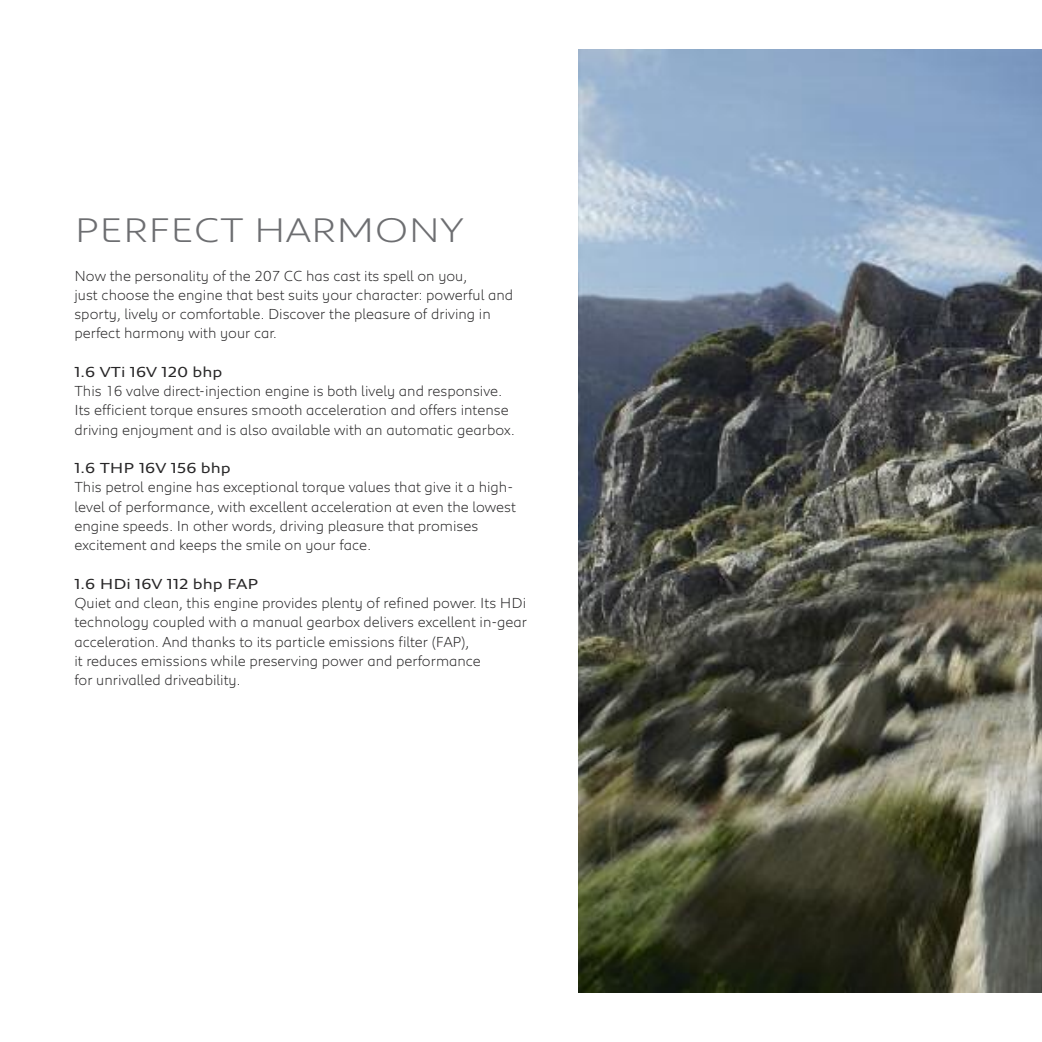
<style>
.page{position:relative;width:1042px;height:1042px;background:#fff}
.page>*{position:absolute;margin:0;border:0;box-sizing:border-box;transform-origin:0 0}
.t1{font:300 35px "Peugeot Expanded";color:#6d6e71}
.t2{font:300 14.88px/19.2px "Peugeot";color:#272627}
.t3{font:14.88px "Peugeot Expanded";color:#272627}
</style>
<div class="page">
<img style="left:579px;top:50px;width:463px;height:942px">
<h1 class="t1" style="left:74px;top:218px;width:390px">PERFECT HARMONY</h1>
<p class="t2" style="left:74px;top:267px;width:440px">Now the personality of the 207 CC has cast its spell on you,<br>just choose the engine that best suits your character: powerful and sporty, lively or comfortable. Discover the pleasure of driving in perfect harmony with your car.</p>
<p class="t3" style="left:74px;top:367px;width:149px">1.6 VTi 16V 120 bhp</p>
<p class="t2" style="left:74px;top:383px;width:442px">This 16 valve direct-injection engine is both lively and responsive.<br>Its efficient torque ensures smooth acceleration and offers intense driving enjoyment and is also available with an automatic gearbox.</p>
<p class="t3" style="left:74px;top:463px;width:158px">1.6 THP 16V 156 bhp</p>
<p class="t2" style="left:74px;top:479px;width:443px">This petrol engine has exceptional torque values that give it a high&shy;level of performance, with excellent acceleration at even the lowest engine speeds. In other words, driving pleasure that promises excitement and keeps the smile on your face.</p>
<p class="t3" style="left:74px;top:579px;width:186px">1.6 HDi 16V 112 bhp FAP</p>
<p class="t2" style="left:74px;top:595px;width:454px">Quiet and clean, this engine provides plenty of refined power. Its HDi technology coupled with a manual gearbox delivers excellent in-gear acceleration. And thanks to its particle emissions filter (FAP),<br>it reduces emissions while preserving power and performance<br>for unrivalled driveability.</p>
</div>
